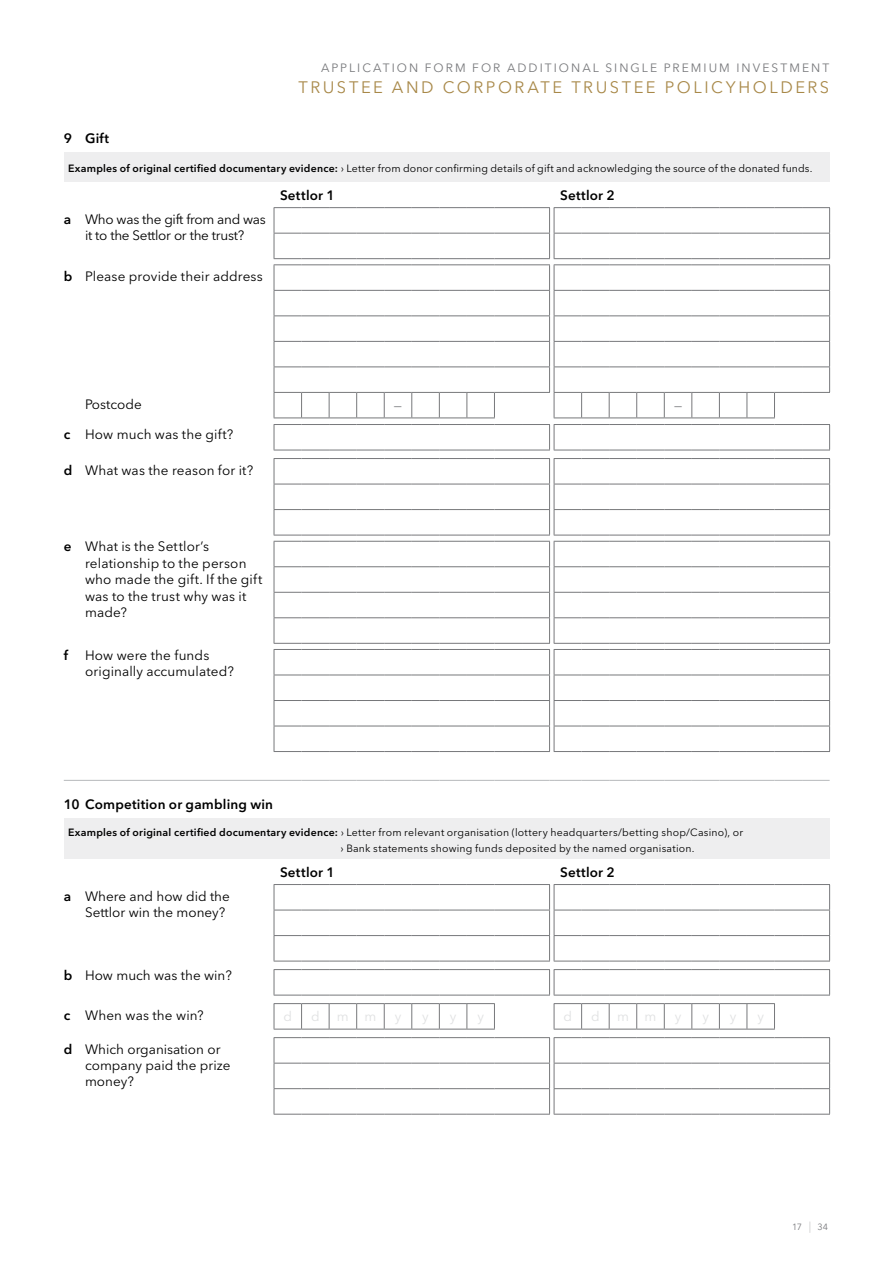
<style>
.page{position:relative;width:893px;height:1263px;background:#fff}
.page>*{position:absolute;margin:0;border:0;box-sizing:border-box;transform-origin:0 0}
.t1{font:16.5px "Avenir Next LT Pro";letter-spacing:.155em;color:#a88848}
.t2{font:13.5px/16.5px "Avenir Next LT Pro";letter-spacing:.005em;color:#000}
.t3{font:600 13.5px "Avenir Next LT Pro";letter-spacing:.015em;color:#000}
.t4{font:13.5px/16.2px "Avenir Next LT Pro";letter-spacing:-.02em;color:#000;text-align:center}
.t5{font:13.5px "Avenir Next LT Pro";color:#e0e1e2}
.t6{font:13.5px "Avenir Next LT Pro";color:#77787b}
.t7{font:12px "Avenir Next LT Pro";letter-spacing:.17em;color:#77787b}
.t8{font:10.5px/15.6px "Avenir Next LT Pro";letter-spacing:.02em;color:#000}
.t9{font:9px "Avenir Next LT Pro";color:#77787b}
.s1{font-weight:600}
.s2{font-weight:200;font-size:11.25px}
</style>
<div class="page">
<div style="left:64px;top:819px;width:766px;height:40px;background:#eeeeef"></div>
<hr style="left:64px;top:780px;width:210px;height:1px;background:#b7b9bb">
<svg style="left:274px;top:780px;width:556px;height:1px"></svg>
<svg style="left:274px;top:1003px;width:221px;height:27px"></svg>
<svg style="left:554px;top:1003px;width:221px;height:27px"></svg>
<svg style="left:274px;top:884px;width:556px;height:78px"></svg>
<svg style="left:274px;top:969px;width:556px;height:27px"></svg>
<svg style="left:274px;top:1037px;width:556px;height:78px"></svg>
<div style="left:64px;top:152px;width:766px;height:30px;background:#eeeeef"></div>
<svg style="left:274px;top:424px;width:556px;height:27px"></svg>
<svg style="left:274px;top:458px;width:556px;height:294px"></svg>
<svg style="left:274px;top:207px;width:556px;height:211px"></svg>
<p class="t7" style="left:321px;top:61px;width:36px">Applic</p>
<p class="t7" style="left:373px;top:61px;width:144px">ation f orm f or Addi</p>
<p class="t7" style="left:545px;top:61px;width:286px">ti onal Si ngl e P remiu m i nvestment</p>
<p class="t1" style="left:298px;top:77px;width:407px">Tru stee and corporate tru stee policyh</p>
<p class="t1" style="left:753px;top:77px;width:78px">old ers</p>
<p class="t3" style="left:64px;top:130px;width:47px">9 Gift</p>
<p class="t8" style="left:68px;top:161px;width:746px"><span class="s1">Examples of original certified documentary evidence:</span> › Letter from donor confirming details of gift and acknowledging the source of the donated funds.</p>
<p class="t3" style="left:280px;top:187px;width:56px">Settlor 1</p>
<p class="t3" style="left:560px;top:187px;width:56px">Settlor 2</p>
<p class="t4" style="left:64px;top:211px;width:204px"><span class="s1">a</span> Who was the gift from and was it to the Settlor or the trust?</p>
<p class="t2" style="left:64px;top:268px;width:201px"><span class="s1">b</span> Please provide their address</p>
<p class="t2" style="left:85px;top:396px;width:58px">Postcode</p>
<p class="t6" style="left:394px;top:397px;width:10px">—</p>
<p class="t6" style="left:674px;top:397px;width:10px">—</p>
<p class="t2" style="left:64px;top:426px;width:171px"><span class="s1">c</span> How much was the gift?</p>
<p class="t2" style="left:64px;top:462px;width:191px"><span class="s1">d</span> What was the reason for it?</p>
<p class="t2" style="left:85px;top:538px;width:179px;text-indent:-21px"><span class="s1">e</span> What is the Settlor’s relationship to the person who made the gift. If the gift was to the trust why was it made?</p>
<p class="t3" style="left:64px;top:647px;width:6px">f</p>
<p class="t2" style="left:85px;top:647px;width:150px">How were the funds originally accumulated?</p>
<p class="t3" style="left:64px;top:796px;width:211px">10 Competition or gambling win</p>
<p class="t8" style="left:341px;top:825px;width:404px;text-indent:-273px"><span class="s1">Examples of original certified documentary evidence:</span> › Letter from relevant organisation (lottery headquarters/betting shop/Casino), or › Bank statements showing funds deposited by the named organisation.</p>
<p class="t3" style="left:280px;top:864px;width:56px">Settlor 1</p>
<p class="t3" style="left:560px;top:864px;width:56px">Settlor 2</p>
<p class="t2" style="left:85px;top:888px;width:146px;text-indent:-21px"><span class="s1">a</span> Where and how did the<br>Settlor win the money?</p>
<p class="t2" style="left:64px;top:967px;width:170px"><span class="s1">b</span> How much was the win?</p>
<p class="t2" style="left:64px;top:1007px;width:141px"><span class="s1">c</span> When was the win?</p>
<p class="t5" style="left:283px;top:1009px;width:10px">d</p>
<p class="t5" style="left:311px;top:1009px;width:10px">d</p>
<p class="t5" style="left:337px;top:1009px;width:41px">m m</p>
<p class="t5" style="left:395px;top:1009px;width:8px">y</p>
<p class="t5" style="left:422px;top:1009px;width:8px">y</p>
<p class="t5" style="left:450px;top:1009px;width:8px">y</p>
<p class="t5" style="left:477px;top:1009px;width:8px">y</p>
<p class="t5" style="left:564px;top:1009px;width:10px">d</p>
<p class="t5" style="left:591px;top:1009px;width:10px">d</p>
<p class="t5" style="left:617px;top:1009px;width:41px">m m</p>
<p class="t5" style="left:675px;top:1009px;width:8px">y</p>
<p class="t5" style="left:702px;top:1009px;width:8px">y</p>
<p class="t5" style="left:730px;top:1009px;width:8px">y</p>
<p class="t5" style="left:757px;top:1009px;width:8px">y</p>
<p class="t2" style="left:85px;top:1041px;width:147px;text-indent:-21px"><span class="s1">d</span> Which organisation or company paid the prize money?</p>
<p class="t9" style="left:792px;top:1222px;width:38px">17 <span class="s2">|</span> 34</p>
</div>
